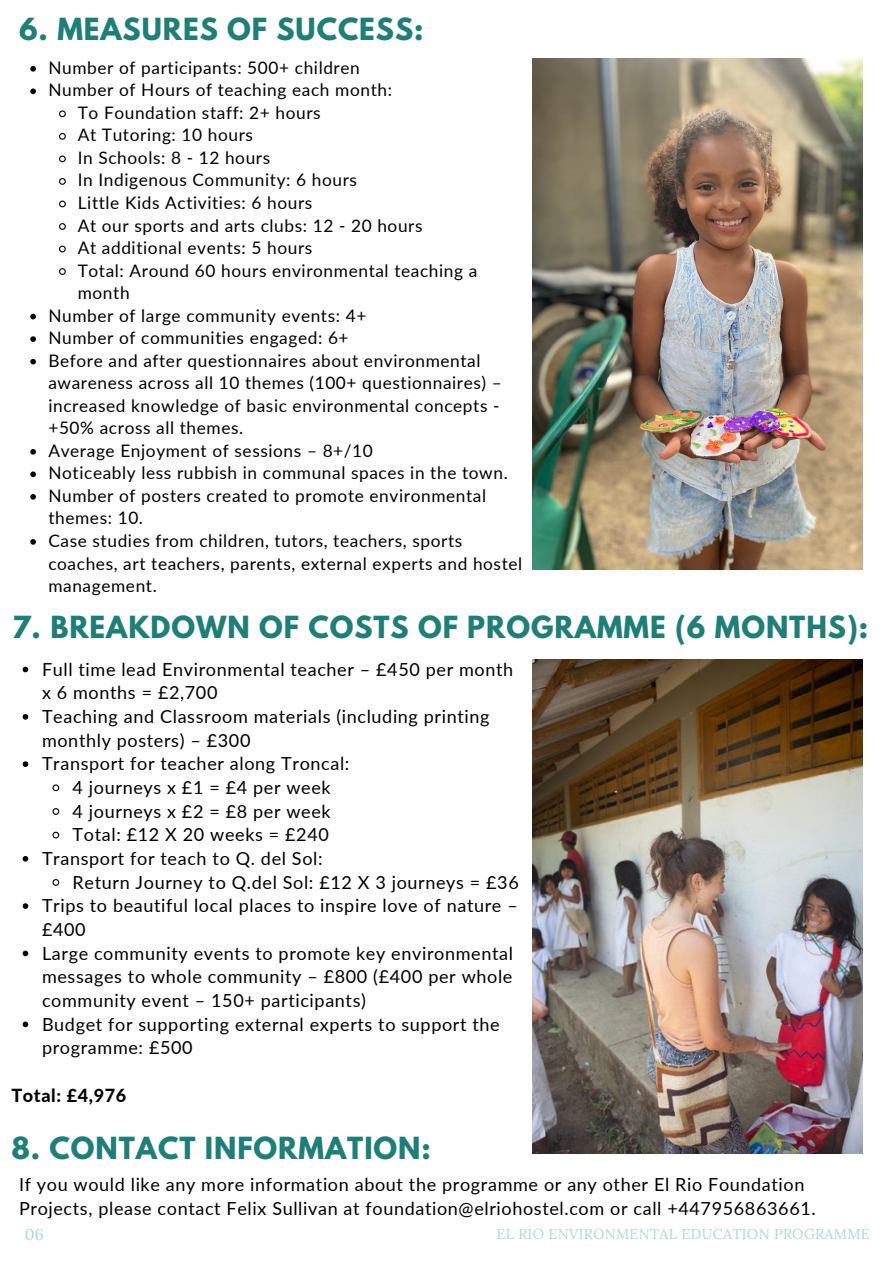
<style>
.page{position:relative;width:894px;height:1264px;background:#fff}
.page>*{position:absolute;margin:0;border:0;box-sizing:border-box;transform-origin:0 0}
.t1{font:700 27px "League Spartan";letter-spacing:.035em;color:#1f7e77}
.t2{font:18px/23.7px "Lato";letter-spacing:.035em;color:#000}
.t3{font:800 18px "Lato";letter-spacing:.035em;color:#000}
.t4{font:17.25px/22.5px "Lato";letter-spacing:.035em;color:#000}
.t5{font:15.75px "Lora";color:#add9d2}
.t6{font:14.4px "Lora";letter-spacing:.02em;color:#add9d2}
</style>
<div class="page">
<img style="left:532px;top:58px;width:330px;height:511px">
<img style="left:532px;top:659px;width:330px;height:494px">
<svg style="left:30px;top:66px;width:6px;height:6px"></svg>
<svg style="left:30px;top:88px;width:6px;height:6px"></svg>
<svg style="left:59px;top:110px;width:7px;height:8px"></svg>
<svg style="left:59px;top:133px;width:7px;height:7px"></svg>
<svg style="left:59px;top:155px;width:7px;height:8px"></svg>
<svg style="left:59px;top:178px;width:7px;height:7px"></svg>
<svg style="left:59px;top:200px;width:7px;height:8px"></svg>
<svg style="left:59px;top:223px;width:7px;height:7px"></svg>
<svg style="left:59px;top:245px;width:7px;height:8px"></svg>
<svg style="left:59px;top:268px;width:7px;height:7px"></svg>
<svg style="left:30px;top:314px;width:6px;height:5px"></svg>
<svg style="left:30px;top:336px;width:6px;height:6px"></svg>
<svg style="left:30px;top:359px;width:6px;height:5px"></svg>
<svg style="left:30px;top:449px;width:6px;height:5px"></svg>
<svg style="left:30px;top:471px;width:6px;height:6px"></svg>
<svg style="left:30px;top:494px;width:6px;height:5px"></svg>
<svg style="left:30px;top:539px;width:6px;height:5px"></svg>
<svg style="left:23px;top:666px;width:5px;height:6px"></svg>
<svg style="left:23px;top:714px;width:5px;height:5px"></svg>
<svg style="left:23px;top:761px;width:5px;height:6px"></svg>
<svg style="left:52px;top:784px;width:8px;height:8px"></svg>
<svg style="left:52px;top:808px;width:8px;height:7px"></svg>
<svg style="left:52px;top:831px;width:8px;height:8px"></svg>
<svg style="left:23px;top:856px;width:5px;height:5px"></svg>
<svg style="left:52px;top:879px;width:8px;height:7px"></svg>
<svg style="left:23px;top:903px;width:5px;height:5px"></svg>
<svg style="left:23px;top:950px;width:5px;height:6px"></svg>
<svg style="left:23px;top:1021px;width:5px;height:6px"></svg>
<p class="t1" style="left:19px;top:15px;width:406px">6. MEASURES OF SUCCESS:</p>
<p class="t4" style="left:48px;top:56px;width:313px">Number of participants: 500+ children</p>
<p class="t4" style="left:48px;top:78px;width:345px">Number of Hours of teaching each month:</p>
<p class="t4" style="left:78px;top:101px;width:244px">To Foundation staff: 2+ hours</p>
<p class="t4" style="left:78px;top:123px;width:177px">At Tutoring: 10 hours</p>
<p class="t4" style="left:78px;top:146px;width:194px">In Schools: 8 - 12 hours</p>
<p class="t4" style="left:78px;top:168px;width:281px">In Indigenous Community: 6 hours</p>
<p class="t4" style="left:78px;top:191px;width:236px">Little Kids Activities: 6 hours</p>
<p class="t4" style="left:78px;top:214px;width:346px">At our sports and arts clubs: 12 - 20 hours</p>
<p class="t4" style="left:78px;top:236px;width:236px">At additional events: 5 hours</p>
<p class="t4" style="left:78px;top:259px;width:401px">Total: Around 60 hours environmental teaching a month</p>
<p class="t4" style="left:48px;top:304px;width:319px">Number of large community events: 4+</p>
<p class="t4" style="left:48px;top:326px;width:302px">Number of communities engaged: 6+</p>
<p class="t4" style="left:48px;top:349px;width:455px">Before and after questionnaires about environmental awareness across all 10 themes (100+ questionnaires) – increased knowledge of basic environmental concepts - +50% across all themes.</p>
<p class="t4" style="left:48px;top:439px;width:326px">Average Enjoyment of sessions – 8+/10</p>
<p class="t4" style="left:48px;top:461px;width:461px">Noticeably less rubbish in communal spaces in the town.</p>
<p class="t4" style="left:48px;top:484px;width:439px">Number of posters created to promote environmental themes: 10.</p>
<p class="t4" style="left:48px;top:529px;width:475px">Case studies from children, tutors, teachers, sports coaches, art teachers, parents, external experts and hostel management.</p>
<p class="t1" style="left:12px;top:614px;width:857px">7. BREAKDOWN OF COSTS OF PROGRAMME (6 MONTHS):</p>
<p class="t2" style="left:42px;top:657px;width:472px">Full time lead Environmental teacher – £450 per month x 6 months = £2,700</p>
<p class="t2" style="left:42px;top:704px;width:449px">Teaching and Classroom materials (including printing monthly posters) – £300</p>
<p class="t2" style="left:42px;top:751px;width:309px">Transport for teacher along Troncal:</p>
<p class="t2" style="left:73px;top:775px;width:259px">4 journeys x £1 = £4 per week</p>
<p class="t2" style="left:73px;top:798px;width:259px">4 journeys x £2 = £8 per week</p>
<p class="t2" style="left:73px;top:822px;width:258px">Total: £12 X 20 weeks = £240</p>
<p class="t2" style="left:42px;top:846px;width:282px">Transport for teach to Q. del Sol:</p>
<p class="t2" style="left:73px;top:869px;width:447px">Return Journey to Q.del Sol: £12 X 3 journeys = £36</p>
<p class="t2" style="left:42px;top:893px;width:477px">Trips to beautiful local places to inspire love of nature – £400</p>
<p class="t2" style="left:42px;top:940px;width:472px;text-align:justify">Large community events to promote key environmental messages to whole community – £800 (£400 per whole community event – 150+ participants)</p>
<p class="t2" style="left:42px;top:1011px;width:459px">Budget for supporting external experts to support the programme: £500</p>
<p class="t3" style="left:11px;top:1083px;width:116px">Total: £4,976</p>
<p class="t1" style="left:11px;top:1135px;width:421px">8. CONTACT INFORMATION:</p>
<p class="t2" style="left:19px;top:1172px;width:798px">If you would like any more information about the programme or any other El Rio Foundation<br>Projects, please contact Felix Sullivan at foundation@elriohostel.com or call +447956863661.</p>
<p class="t5" style="left:25px;top:1224px;width:21px">06</p>
<p class="t6" style="left:496px;top:1224px;width:375px">EL RIO ENVIRONMENTAL EDUCATION PROGRAMME</p>
</div>
